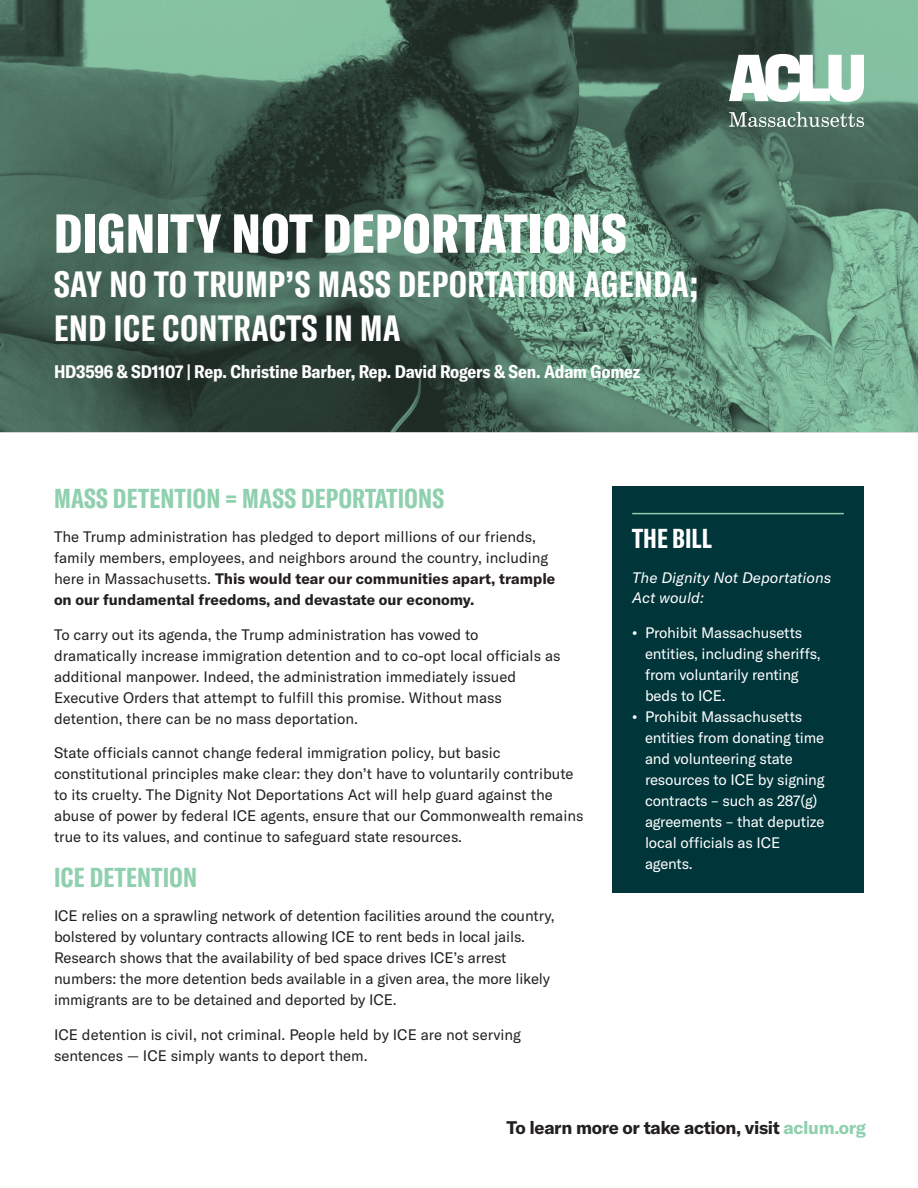
<style>
.page{position:relative;width:918px;height:1188px;background:#fff}
.page>*{position:absolute;margin:0;border:0;box-sizing:border-box;transform-origin:0 0}
.t1{font:900 extra-condensed 54px "GT America";letter-spacing:.015em;color:#fff}
.t2{font:700 extra-condensed 36px/44.2px "GT America";letter-spacing:.02em;color:#fff}
.t3{font:700 extra-condensed 27px "GT America";letter-spacing:.01em;color:#8fd0ae}
.t4{font:700 extra-condensed 27px "GT America";color:#fff}
.t5{font:700 condensed 18px "GT America";letter-spacing:-.01em;color:#fff}
.t6{font:700 18px "GT America";letter-spacing:-.02em;color:#231f20}
.t7{font:15px/21px "GT America";color:#231f20}
.t8{font:15px/21px "GT America";letter-spacing:-.01em;color:#fff}
.t9{font:italic 15px/20.9px "GT America";color:#fff}
.s1{font-weight:700}
.s2{font-family:"Times New Roman"}
.s3{color:#8fd0ae}
</style>
<div class="page">
<img style="left:0;top:0;width:918px;height:433px">
<div style="left:612px;top:486px;width:252px;height:406px;background:#00353a"></div>
<hr style="left:632px;top:513px;width:212px;height:1px;background:#8fd0ae">
<svg style="left:729px;top:112px;width:135px;height:15px;background:#7a9288"></svg>
<svg style="left:729px;top:54px;width:135px;height:48px"></svg>
<h1 class="t1" style="left:54px;top:200px;width:574px">DIGNITY NOT DEPORTATIONS</h1>
<h2 class="t2" style="left:54px;top:262px;width:645px">SAY NO TO TRUMP’S MASS DEPORTATION AGENDA;<br>END ICE CONTRACTS IN MA</h2>
<p class="t5" style="left:54px;top:361px;width:588px">HD3596 &amp; SD1107 | Rep. Christine Barber, Rep. David Rogers &amp; Sen. Adam Gomez</p>
<h3 class="t3" style="left:54px;top:482px;width:392px">MASS DETENTION = MASS DEPORTATIONS</h3>
<p class="t7" style="left:54px;top:526px;width:503px">The Trump administration has pledged to deport millions of our friends, family members, employees, and neighbors around the country, including here in Massachusetts. <span class="s1">This would tear our communities apart, trample on our fundamental freedoms, and devastate our economy.</span></p>
<p class="t7" style="left:54px;top:624px;width:508px">To carry out its agenda, the Trump administration has vowed to dramatically increase immigration detention and to co-opt local officials as additional manpower. Indeed, the administration immediately issued Executive Orders that attempt to fulfill this promise. Without mass detention, there can be no mass deportation.</p>
<p class="t7" style="left:54px;top:742px;width:531px">State officials cannot change federal immigration policy, but basic constitutional principles make clear: they don’t have to voluntarily contribute to its cruelty. The Dignity Not Deportations Act will help guard against the abuse of power by federal ICE agents, ensure that our Commonwealth remains true to its values, and continue to safeguard state resources.</p>
<h3 class="t3" style="left:54px;top:861px;width:145px">ICE DETENTION</h3>
<p class="t7" style="left:54px;top:906px;width:502px">ICE relies on a sprawling network of detention facilities around the country, bolstered by voluntary contracts allowing ICE to rent beds in local jails.<br>Research shows that the availability of bed space drives ICE’s arrest numbers: the more detention beds available in a given area, the more likely immigrants are to be detained and deported by ICE.</p>
<p class="t7" style="left:54px;top:1024px;width:469px">ICE detention is civil, not criminal. People held by ICE are not serving sentences — ICE simply wants to deport them.</p>
<h3 class="t4" style="left:632px;top:522px;width:81px">THE BILL</h3>
<p class="t9" style="left:632px;top:567px;width:200px">The Dignity Not Deportations<br>Act would:</p>
<p class="t8" style="left:645px;top:622px;width:177px;text-indent:-13px"><span class="s2">•</span> Prohibit Massachusetts entities, including sheriffs, from voluntarily renting beds to ICE.</p>
<p class="t8" style="left:645px;top:706px;width:181px;text-indent:-13px"><span class="s2">•</span> Prohibit Massachusetts entities from donating time and volunteering state resources to ICE by signing contracts – such as 287(g) agreements – that deputize local officials as ICE agents.</p>
<p class="t6" style="left:506px;top:1116px;width:361px">To learn more or take action, visit <span class="s3">aclum.org</span></p>
</div>
